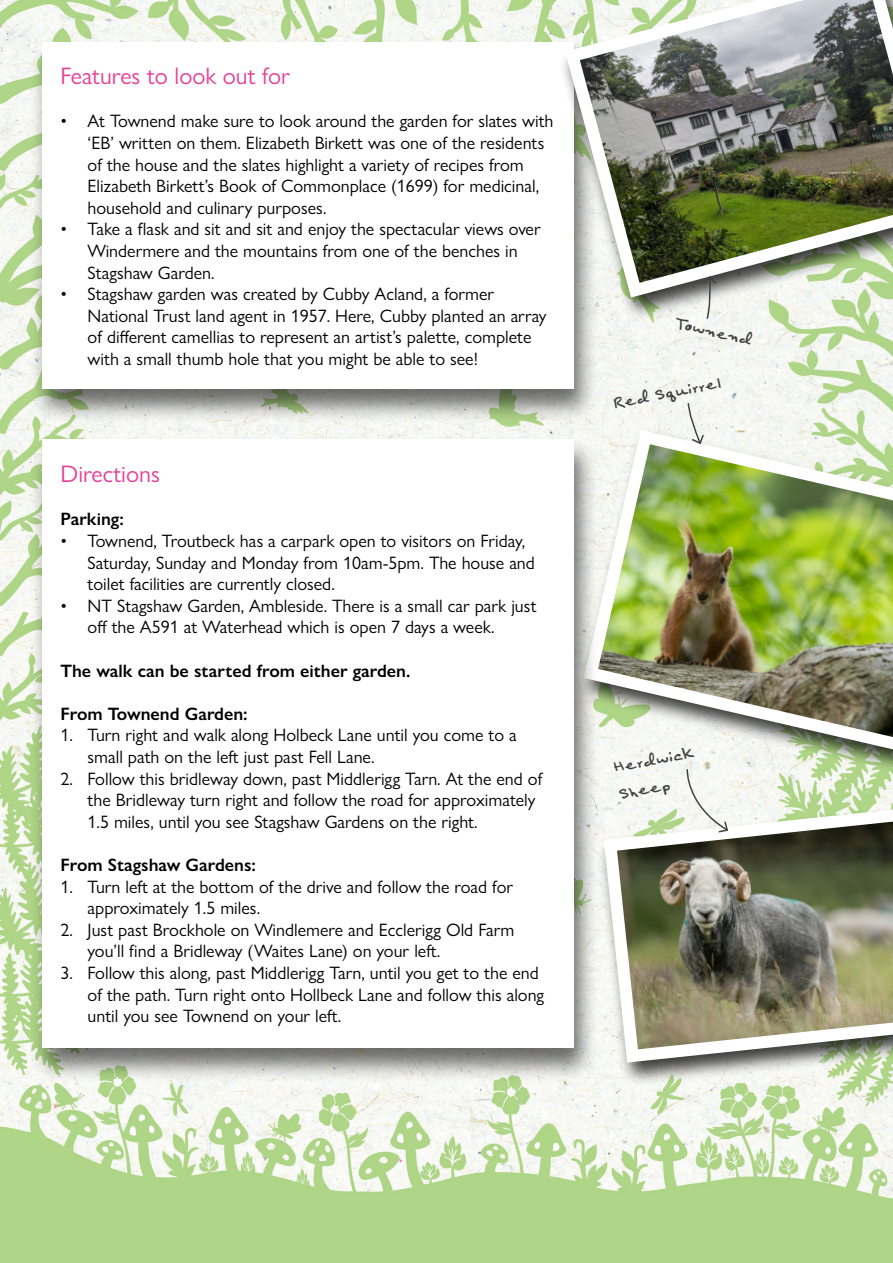
<style>
.page{position:relative;width:893px;height:1263px;background:#fff}
.page>*{position:absolute;margin:0;border:0;box-sizing:border-box;transform-origin:0 0}
.StandardPara{font:24px "Gill Sans Nova";color:#e64097}
.t1{font:22.5px "Felt Tip Senior";color:#414042}
.t2{font:18px/21.6px "Gill Sans Nova";color:#000}
.StandardPara-2{font:600 18px "Gill Sans Nova";color:#000}
</style>
<div class="page">
<img style="left:0;top:0;width:893px;height:1263px">
<div style="left:30px;top:40px;width:568px;height:384px;background:#000;opacity:.57"></div>
<div style="left:43px;top:43px;width:531px;height:346px;background:#fff"></div>
<div style="left:559px;top:0;width:334px;height:321px;background:#000;opacity:.75"></div>
<img style="left:558px;top:0;width:335px;height:305px">
<div style="left:577px;top:428px;width:316px;height:350px;background:#000;opacity:.75"></div>
<img style="left:576px;top:423px;width:317px;height:338px">
<div style="left:597px;top:804px;width:296px;height:283px;background:#000;opacity:.75"></div>
<img style="left:598px;top:799px;width:295px;height:270px">
<div style="left:30px;top:437px;width:568px;height:645px;background:#000;opacity:.57"></div>
<div style="left:43px;top:439px;width:531px;height:608px;background:#fff"></div>
<svg style="left:686px;top:768px;width:43px;height:65px"></svg>
<svg style="left:687px;top:402px;width:18px;height:43px"></svg>
<svg style="left:702px;top:275px;width:16px;height:45px"></svg>
<p class="StandardPara" style="left:61px;top:61px;width:231px">Features to look out for</p>
<p class="t2" style="left:88px;top:110px;width:467px;text-indent:-27px">• At Townend make sure to look around the garden for slates with ‘EB’ written on them. Elizabeth Birkett was one of the residents of the house and the slates highlight a variety of recipes from Elizabeth Birkett’s Book of Commonplace (1699) for medicinal, household and culinary purposes.</p>
<p class="t2" style="left:88px;top:218px;width:455px;text-indent:-27px">• Take a flask and sit and sit and enjoy the spectacular views over<br>Windermere and the mountains from one of the benches in<br>Stagshaw Garden.</p>
<p class="t2" style="left:88px;top:283px;width:461px;text-indent:-27px">• Stagshaw garden was created by Cubby Acland, a former National Trust land agent in 1957. Here, Cubby planted an array of different camellias to represent an artist’s palette, complete with a small thumb hole that you might be able to see!</p>
<p class="StandardPara" style="left:61px;top:459px;width:101px">Directions</p>
<p class="StandardPara-2" style="left:61px;top:508px;width:65px">Parking:</p>
<p class="t2" style="left:88px;top:530px;width:449px;text-indent:-27px">• Townend, Troutbeck has a carpark open to visitors on Friday,<br>Saturday, Sunday and Monday from 10am-5pm. The house and toilet facilities are currently closed.</p>
<p class="t2" style="left:88px;top:595px;width:450px;text-indent:-27px">• NT Stagshaw Garden, Ambleside. There is a small car park just off the A591 at Waterhead which is open 7 days a week.</p>
<p class="StandardPara-2" style="left:61px;top:659px;width:351px">The walk can be started from either garden.</p>
<p class="StandardPara-2" style="left:61px;top:702px;width:189px">From Townend Garden:</p>
<p class="t2" style="left:88px;top:724px;width:431px;text-indent:-27px">1. Turn right and walk along Holbeck Lane until you come to a small path on the left just past Fell Lane.</p>
<p class="t2" style="left:88px;top:767px;width:456px;text-indent:-27px">2. Follow this bridleway down, past Middlerigg Tarn. At the end of the Bridleway turn right and follow the road for approximately<br>1.5 miles, until you see Stagshaw Gardens on the right.</p>
<p class="StandardPara-2" style="left:61px;top:854px;width:197px">From Stagshaw Gardens:</p>
<p class="t2" style="left:88px;top:875px;width:427px;text-indent:-27px">1. Turn left at the bottom of the drive and follow the road for approximately 1.5 miles.</p>
<p class="t2" style="left:88px;top:919px;width:428px;text-indent:-27px">2. Just past Brockhole on Windlemere and Ecclerigg Old Farm you’ll find a Bridleway (Waites Lane) on your left.</p>
<p class="t2" style="left:88px;top:962px;width:458px;text-indent:-27px">3. Follow this along, past Middlerigg Tarn, until you get to the end of the path. Turn right onto Hollbeck Lane and follow this along until you see Townend on your left.</p>
<p class="t1" style="left:677px;top:312px;width:81px;rotate:13deg">Townend</p>
<p class="t1" style="left:612px;top:393px;width:111px;rotate:-11deg">Red Squirrel</p>
<p class="t1" style="left:612px;top:757px;width:83px;rotate:-11deg">Herdwick</p>
<p class="t1" style="left:617px;top:783px;width:54px;rotate:-11deg">Sheep</p>
</div>
